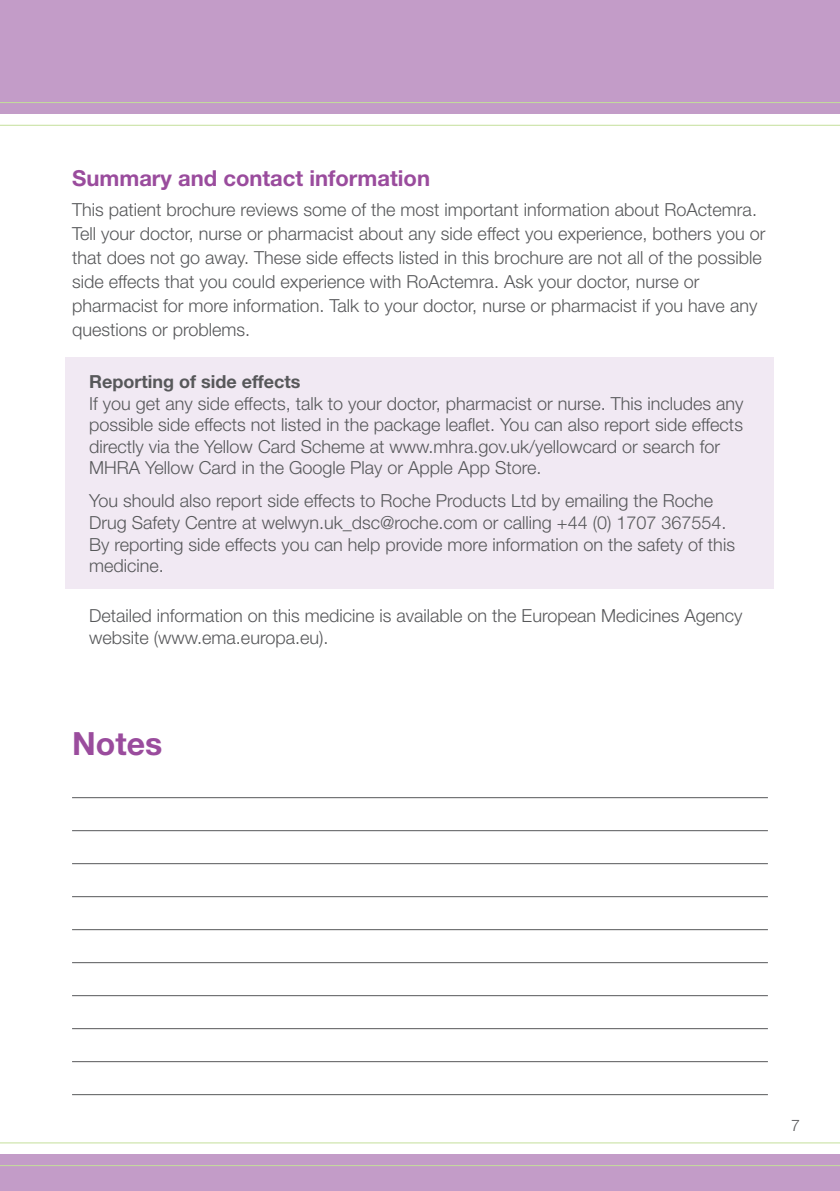
<style>
.page{position:relative;width:840px;height:1191px;background:#fff}
.page>*{position:absolute;margin:0;border:0;box-sizing:border-box;transform-origin:0 0}
.body{font:700 32px "Helvetica Neue LT Std";color:#9a4c9d}
.sub_head{font:700 22px "Helvetica Neue LT Std";color:#9a4c9d}
.body-2{font:300 18px/21.6px "Helvetica Neue LT Std";color:#57585a}
.t1{font:300 16px "Helvetica Neue LT Std";color:#57585a}
.s1{font-weight:700}
</style>
<div class="page">
<div style="left:0;top:0;width:839px;height:113px;background:#c39cc8"></div>
<hr style="left:0;top:102px;width:839px;height:1px;background:#c4df9b">
<hr style="left:0;top:125px;width:839px;height:1px;background:#c4df9b">
<div style="left:0;top:1154px;width:839px;height:37px;background:#c39cc8"></div>
<hr style="left:0;top:1165px;width:839px;height:1px;background:#c4df9b">
<hr style="left:0;top:1142px;width:839px;height:1px;background:#c4df9b">
<div style="left:65px;top:357px;width:709px;height:231px;background:#f1e9f3"></div>
<hr style="left:72px;top:797px;width:695px;height:1px;background:#57585a">
<hr style="left:72px;top:830px;width:695px;height:1px;background:#57585a">
<hr style="left:72px;top:863px;width:695px;height:1px;background:#57585a">
<hr style="left:72px;top:896px;width:695px;height:1px;background:#57585a">
<hr style="left:72px;top:929px;width:695px;height:1px;background:#57585a">
<hr style="left:72px;top:962px;width:695px;height:1px;background:#57585a">
<hr style="left:72px;top:995px;width:695px;height:1px;background:#57585a">
<hr style="left:72px;top:1028px;width:695px;height:1px;background:#57585a">
<hr style="left:72px;top:1061px;width:695px;height:1px;background:#57585a">
<hr style="left:72px;top:1094px;width:695px;height:1px;background:#57585a">
<p class="sub_head" style="left:72px;top:164px;width:359px">Summary and contact information</p>
<p class="body-2" style="left:72px;top:197px;width:694px;line-height:24px">This patient brochure reviews some of the most important information about RoActemra.<br>Tell your doctor, nurse or pharmacist about any side effect you experience, bothers you or that does not go away. These side effects listed in this brochure are not all of the possible side effects that you could experience with RoActemra. Ask your doctor, nurse or pharmacist for more information. Talk to your doctor, nurse or pharmacist if you have any questions or problems.</p>
<p class="body-2" style="left:89px;top:370px;width:655px"><span class="s1">Reporting of side effects<br></span>If you get any side effects, talk to your doctor, pharmacist or nurse. This includes any possible side effects not listed in the package leaflet. You can also report side effects directly via the Yellow Card Scheme at www.mhra.gov.uk/yellowcard or search for MHRA Yellow Card in the Google Play or Apple App Store.</p>
<p class="body-2" style="left:89px;top:490px;width:647px">You should also report side effects to Roche Products Ltd by emailing the Roche Drug Safety Centre at welwyn.uk_dsc@roche.com or calling +44 (0) 1707 367554.<br>By reporting side effects you can help provide more information on the safety of this medicine.</p>
<p class="body-2" style="left:89px;top:604px;width:654px">Detailed information on this medicine is available on the European Medicines Agency website (www.ema.europa.eu).</p>
<p class="body" style="left:72px;top:723px;width:92px">Notes</p>
<p class="t1" style="left:790px;top:1115px;width:10px">7</p>
</div>
